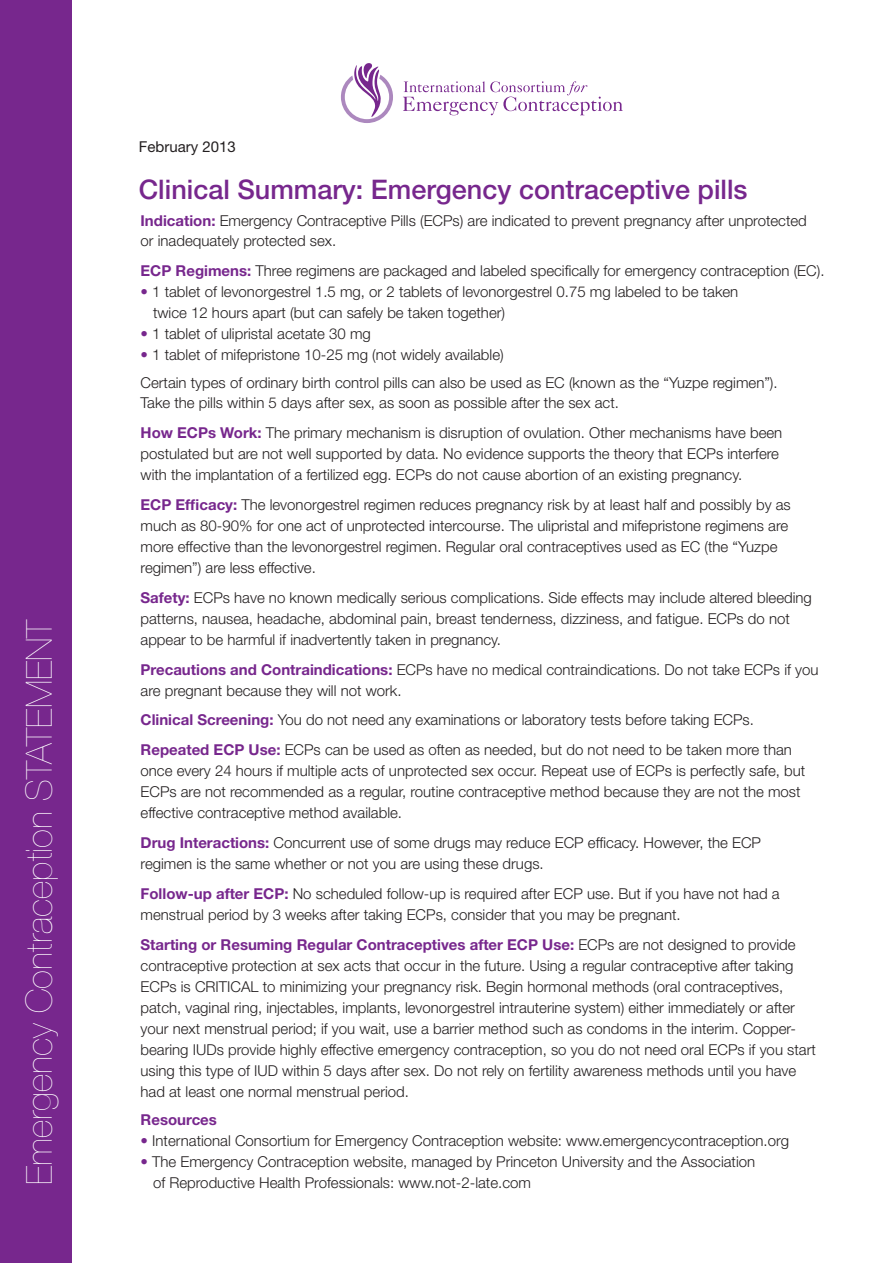
<style>
.page{position:relative;width:893px;height:1263px;background:#fff}
.page>*{position:absolute;margin:0;border:0;box-sizing:border-box;transform-origin:0 0}
.t1{font:200 36px "Helvetica Neue";color:#fff}
.t2{font:500 27px "Helvetica Neue";color:#77278d}
.t3{font:300 15px/21px "Helvetica Neue";color:#231f20}
.t4{font:15px "Helvetica Neue";color:#231f20}
.t5{font:700 15px "Helvetica Neue";color:#77278d}
.s1{font-weight:700;color:#77278d}
.s2{color:#77278d}
.s3{font-weight:400;color:#77278d}
</style>
<div class="page">
<div style="left:0;top:0;width:71px;height:1263px;background:#77278d"></div>
<svg style="left:403px;top:81px;width:220px;height:34px"></svg>
<svg style="left:341px;top:63px;width:52px;height:60px"></svg>
<h1 class="t1" style="left:18px;top:1185px;width:568px;rotate:-90deg">Emergency Contraception STATEMENT</h1>
<p class="t4" style="left:139px;top:138px;width:98px">February 2013</p>
<h2 class="t2" style="left:139px;top:173px;width:610px">Clinical Summary: Emergency contraceptive pills</h2>
<p class="t3" style="left:141px;top:211px;width:668px;line-height:19.5px"><span class="s1">Indication:</span> Emergency Contraceptive Pills (ECPs) are indicated to prevent pregnancy after unprotected or inadequately protected sex.</p>
<p class="t3" style="left:141px;top:260px;width:685px"><span class="s1">ECP Regimens:</span> Three regimens are packaged and labeled specifically for emergency contraception (EC).</p>
<p class="t3" style="left:153px;top:281px;width:587px;text-indent:-13px"><span class="s2">•</span> 1 tablet of levonorgestrel 1.5 mg, or 2 tablets of levonorgestrel 0.75 mg labeled to be taken twice 12 hours apart (but can safely be taken together)</p>
<p class="t3" style="left:141px;top:323px;width:232px"><span class="s2">•</span> 1 tablet of ulipristal acetate 30 mg</p>
<p class="t3" style="left:141px;top:340px;width:639px;line-height:28.5px"><span class="s2">•</span> 1 tablet of mifepristone 10-25 mg (not widely available)<br>Certain types of ordinary birth control pills can also be used as EC (known as the “Yuzpe regimen”).</p>
<p class="t3" style="left:141px;top:387px;width:643px;line-height:30px">Take the pills within 5 days after sex, as soon as possible after the sex act.<br><span class="s1">How ECPs Work:</span> The primary mechanism is disruption of ovulation. Other mechanisms have been</p>
<p class="t3" style="left:141px;top:443px;width:640px">postulated but are not well supported by data. No evidence supports the theory that ECPs interfere with the implantation of a fertilized egg. ECPs do not cause abortion of an existing pregnancy.</p>
<p class="t3" style="left:141px;top:494px;width:652px"><span class="s1">ECP Efficacy:</span> The levonorgestrel regimen reduces pregnancy risk by at least half and possibly by as much as 80-90% for one act of unprotected intercourse. The ulipristal and mifepristone regimens are more effective than the levonorgestrel regimen. Regular oral contraceptives used as EC (the “Yuzpe regimen”) are less effective.</p>
<p class="t3" style="left:141px;top:587px;width:673px"><span class="s1">Safety:</span> ECPs have no known medically serious complications. Side effects may include altered bleeding patterns, nausea, headache, abdominal pain, breast tenderness, dizziness, and fatigue. ECPs do not appear to be harmful if inadvertently taken in pregnancy.</p>
<p class="t3" style="left:141px;top:659px;width:679px"><span class="s1">Precautions and Contraindications:</span> ECPs have no medical contraindications. Do not take ECPs if you are pregnant because they will not work.</p>
<p class="t3" style="left:141px;top:704px;width:653px;line-height:30px"><span class="s1">Clinical Screening:</span> You do not need any examinations or laboratory tests before taking ECPs.<br><span class="s1">Repeated ECP Use:</span> ECPs can be used as often as needed, but do not need to be taken more than</p>
<p class="t3" style="left:141px;top:759px;width:666px">once every 24 hours if multiple acts of unprotected sex occur. Repeat use of ECPs is perfectly safe, but<br>ECPs are not recommended as a regular, routine contraceptive method because they are not the most effective contraceptive method available.</p>
<p class="t3" style="left:141px;top:831px;width:622px"><span class="s1">Drug Interactions:</span> Concurrent use of some drugs may reduce ECP efficacy. However, the ECP regimen is the same whether or not you are using these drugs.</p>
<p class="t3" style="left:141px;top:882px;width:640px"><span class="s1">Follow-up after ECP:</span> No scheduled follow-up is required after ECP use. But if you have not had a menstrual period by 3 weeks after taking ECPs, consider that you may be pregnant.</p>
<p class="t3" style="left:141px;top:933px;width:677px"><span class="s1">Starting or Resuming Regular Contraceptives after ECP Use:</span> ECPs are not designed to provide contraceptive protection at sex acts that occur in the future. Using a regular contraceptive after taking ECPs is CRITICAL to minimizing your pregnancy risk. Begin hormonal methods (oral contraceptives, patch, vaginal ring, injectables, implants, levonorgestrel intrauterine system) either immediately or after your next menstrual period; if you wait, use a barrier method such as condoms in the interim. Copper&shy;bearing IUDs provide highly effective emergency contraception, so you do not need oral ECPs if you start using this type of IUD within 5 days after sex. Do not rely on fertility awareness methods until you have had at least one normal menstrual period.</p>
<p class="t5" style="left:141px;top:1110px;width:78px">Resources</p>
<p class="t3" style="left:141px;top:1130px;width:650px"><span class="s3">•</span> International Consortium for Emergency Contraception website: www.emergencycontraception.org</p>
<p class="t3" style="left:141px;top:1151px;width:616px"><span class="s2">•</span> The Emergency Contraception website, managed by Princeton University and the Association</p>
<p class="t3" style="left:153px;top:1172px;width:379px">of Reproductive Health Professionals: www.not-2-late.com</p>
</div>
